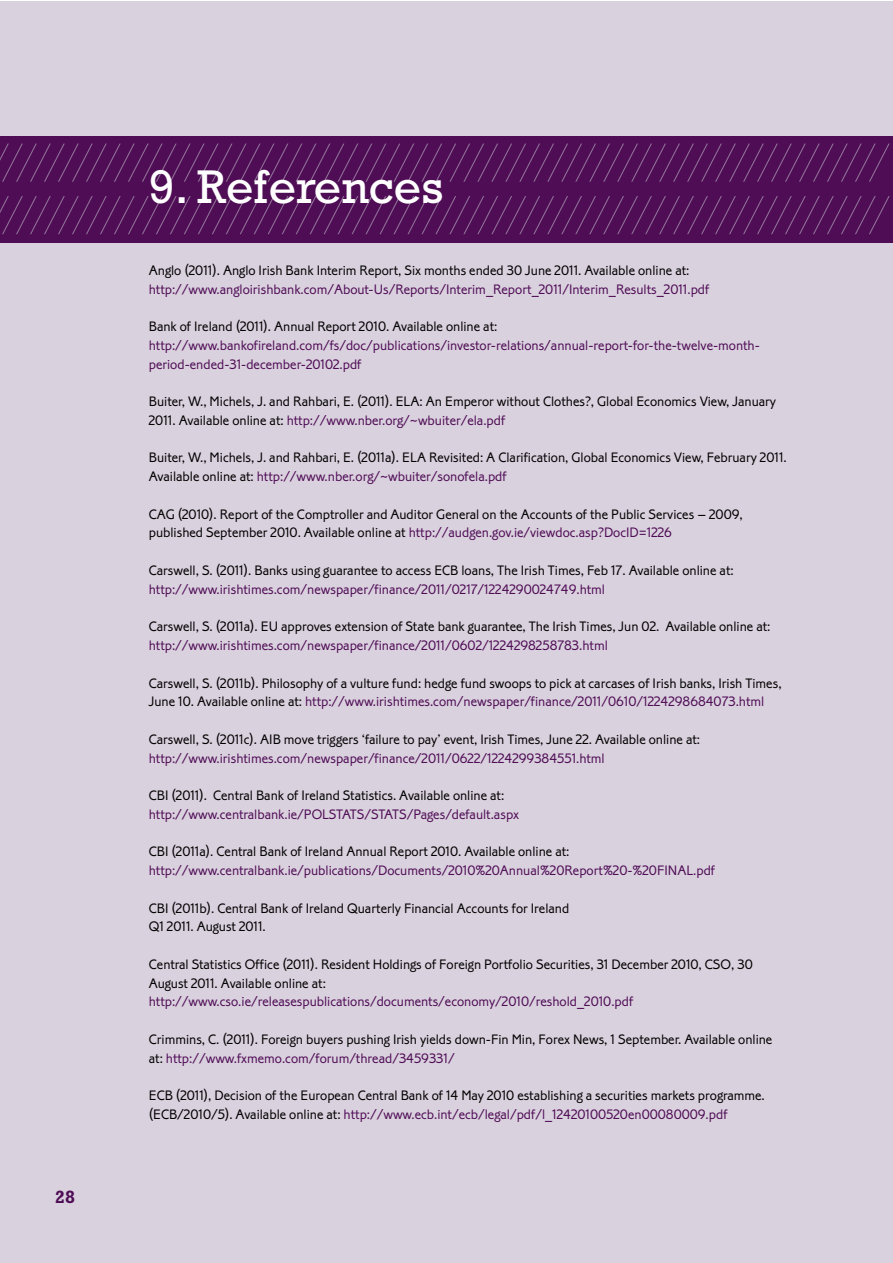
<style>
.page{position:relative;width:893px;height:1263px;background:#fff}
.page>*{position:absolute;margin:0;border:0;box-sizing:border-box;transform-origin:0 0}
.t1{font:200 51px/52.5px "Helvetica Neue";color:#917297;scale:1.18 1}
.t2{font:48px "Rockwell";color:#fff}
.t3{font:700 18px "Rockwell";color:#4f0d56}
.t4{font:300 14.25px/18.8px "Corinthian Std";color:#000}
.t5{font:300 14.25px/18.8px "Corinthian Std";color:#4f0d56}
.t6{font:300 14.25px "Corinthian Std";letter-spacing:-.03em;color:#4f0d56}
.s1{color:#4f0d56}
</style>
<div class="page">
<div style="left:0;top:1px;width:892px;height:1262px;background:#dad1de"></div>
<div style="left:0;top:136px;width:892px;height:106px;background:#4f0d56"></div>
<h1 class="t1" style="left:2px;top:136px;width:753px">/////////////////////////////////////////////////////////////// ///////////////////////////////////////////////////////////////</h1>
<h2 class="t2" style="left:149px;top:160px;width:296px">9. References</h2>
<p class="t3" style="left:55px;top:1186px;width:21px">28</p>
<p class="t4" style="left:149px;top:261px;width:542px">Anglo (2011). Anglo Irish Bank Interim Report, Six months ended 30 June 2011. Available online at:</p>
<p class="t5" style="left:149px;top:280px;width:562px">http://www.angloirishbank.com/About-Us/Reports/Interim_Report_2011/Interim_Results_2011.pdf</p>
<p class="t4" style="left:149px;top:317px;width:350px">Bank of Ireland (2011). Annual Report 2010. Available online at:</p>
<p class="t5" style="left:149px;top:336px;width:613px">http://www.bankofireland.com/fs/doc/publications/investor-relations/annual-report-for-the-twelve-month&shy;period-ended-31-december-20102.pdf</p>
<p class="t4" style="left:149px;top:392px;width:629px">Buiter, W., Michels, J. and Rahbari, E. (2011). ELA: An Emperor without Clothes?, Global Economics View, January<br>2011. Available online at: <span class="s1">http://www.nber.org/~wbuiter/ela.pdf</span></p>
<p class="t4" style="left:149px;top:448px;width:639px">Buiter, W., Michels, J. and Rahbari, E. (2011a). ELA Revisited: A Clarification, Global Economics View, February 2011.<br>Available online at: <span class="s1">http://www.nber.org/~wbuiter/sonofela.pdf</span></p>
<p class="t4" style="left:149px;top:505px;width:595px">CAG (2010). Report of the Comptroller and Auditor General on the Accounts of the Public Services – 2009, published September 2010. Available online at <span class="s1">http://audgen.gov.ie/viewdoc.asp?DocID=1226</span></p>
<p class="t4" style="left:149px;top:561px;width:586px">Carswell, S. (2011). Banks using guarantee to access ECB loans, The Irish Times, Feb 17. Available online at:</p>
<p class="t5" style="left:149px;top:580px;width:458px">http://www.irishtimes.com/newspaper/finance/2011/0217/1224290024749.html</p>
<p class="t4" style="left:149px;top:617px;width:623px">Carswell, S. (2011a). EU approves extension of State bank guarantee, The Irish Times, Jun 02. Available online at:</p>
<p class="t5" style="left:149px;top:636px;width:460px">http://www.irishtimes.com/newspaper/finance/2011/0602/1224298258783.html</p>
<p class="t4" style="left:149px;top:673px;width:634px">Carswell, S. (2011b). Philosophy of a vulture fund: hedge fund swoops to pick at carcases of Irish banks, Irish Times,<br>June 10. Available online at: <span class="s1">http://www.irishtimes.com/newspaper/finance/2011/0610/1224298684073.html</span></p>
<p class="t4" style="left:149px;top:730px;width:553px">Carswell, S. (2011c). AIB move triggers ‘failure to pay’ event, Irish Times, June 22. Available online at:</p>
<p class="t5" style="left:149px;top:748px;width:457px">http://www.irishtimes.com/newspaper/finance/2011/0622/1224299384551.html</p>
<p class="t4" style="left:149px;top:786px;width:357px">CBI (2011). Central Bank of Ireland Statistics. Available online at:</p>
<p class="t6" style="left:149px;top:806px;width:372px">http://www.centralbank.ie/POLSTATS/STATS/Pages/default.aspx</p>
<p class="t4" style="left:149px;top:842px;width:422px">CBI (2011a). Central Bank of Ireland Annual Report 2010. Available online at:</p>
<p class="t5" style="left:149px;top:861px;width:568px">http://www.centralbank.ie/publications/Documents/2010%20Annual%20Report%20-%20FINAL.pdf</p>
<p class="t4" style="left:149px;top:898px;width:422px">CBI (2011b). Central Bank of Ireland Quarterly Financial Accounts for Ireland<br>Q1 2011. August 2011.</p>
<p class="t4" style="left:149px;top:955px;width:605px">Central Statistics Office (2011). Resident Holdings of Foreign Portfolio Securities, 31 December 2010, CSO, 30<br>August 2011. Available online at:</p>
<p class="t5" style="left:149px;top:992px;width:486px">http://www.cso.ie/releasespublications/documents/economy/2010/reshold_2010.pdf</p>
<p class="t4" style="left:149px;top:1030px;width:625px">Crimmins, C. (2011). Foreign buyers pushing Irish yields down-Fin Min, Forex News, 1 September. Available online at: <span class="s1">http://www.fxmemo.com/forum/thread/3459331/</span></p>
<p class="t4" style="left:149px;top:1086px;width:617px">ECB (2011), Decision of the European Central Bank of 14 May 2010 establishing a securities markets programme. (ECB/2010/5). Available online at: <span class="s1">http://www.ecb.int/ecb/legal/pdf/l_12420100520en00080009.pdf</span></p>
</div>
